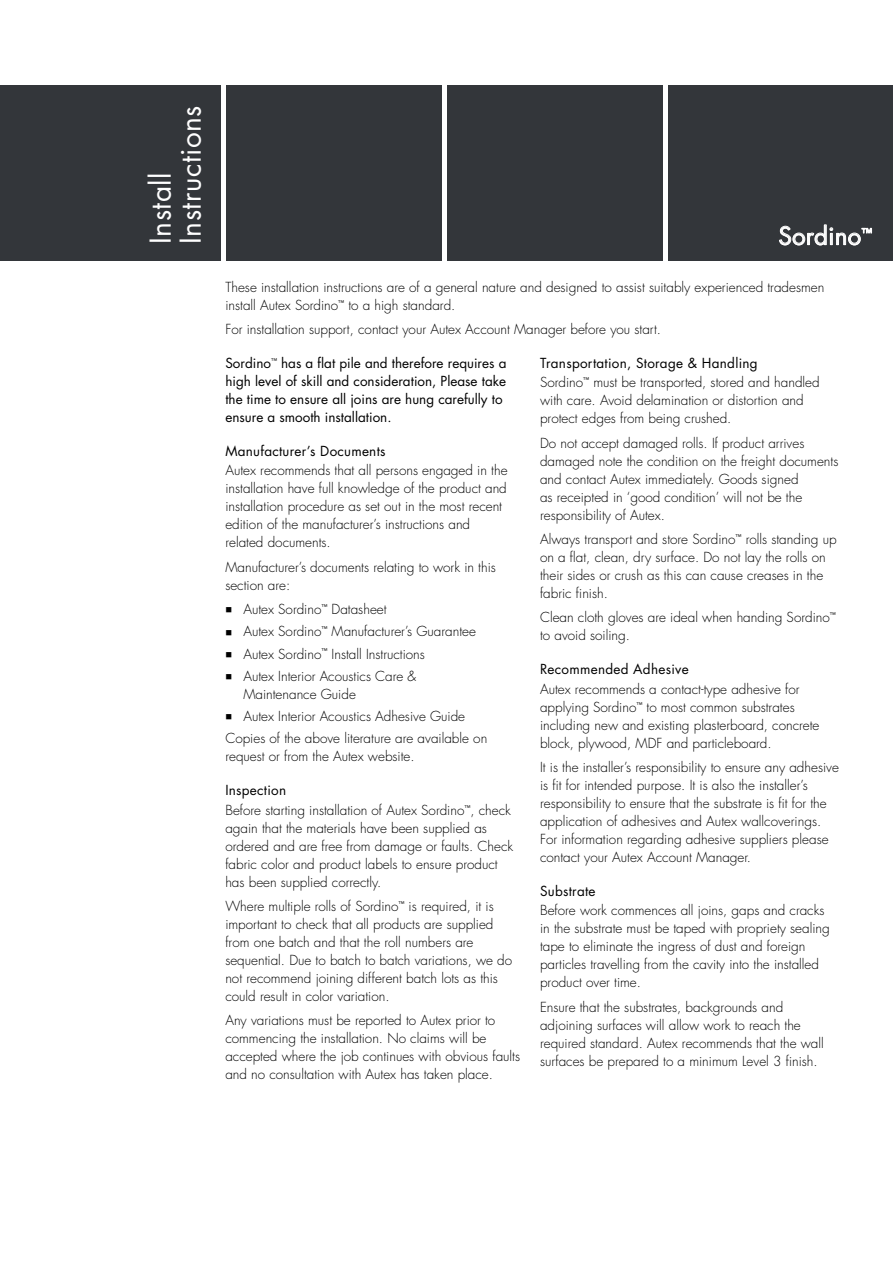
<style>
.page{position:relative;width:893px;height:1263px;background:#fff}
.page>*{position:absolute;margin:0;border:0;box-sizing:border-box;transform-origin:0 0}
.t1{font:28.05px/30px "Futura Std";letter-spacing:.02em;color:#fff}
.t2{font:24px "Futura Std";letter-spacing:.01em;color:#fff}
.t3{font:300 13.5px/18px "Futura Std";color:#000}
.t4{font:13.5px/18px "Futura Std";color:#000}
.t5{font:13.5px "Futura Std";letter-spacing:.02em;color:#000}
.s1{font-weight:400}
</style>
<div class="page">
<div style="left:0;top:85px;width:893px;height:176px;background:#33363a"></div>
<hr style="left:442px;top:0;width:4px;height:265px;background:#fff">
<div style="left:663px;top:0;width:5px;height:265px;background:#fff"></div>
<hr style="left:221px;top:0;width:4px;height:265px;background:#fff">
<svg style="left:779px;top:224px;width:93px;height:22px"></svg>
<h1 class="t1" style="left:146px;top:244px;width:140px;rotate:-90deg">Install<br>Instructions</h1>
<h2 class="t2" style="left:778px;top:220px;width:95px">Sordino<sup>™</sup></h2>
<p class="t3" style="left:225px;top:279px;width:600px">These installation instructions are of a general nature and designed to assist suitably experienced tradesmen install Autex Sordino<sup>™</sup> to a high standard.</p>
<p class="t3" style="left:225px;top:321px;width:437px">For installation support, contact your Autex Account Manager before you start.</p>
<p class="t4" style="left:225px;top:354px;width:283px">Sordino<sup>™</sup> has a flat pile and therefore requires a high level of skill and consideration, Please take the time to ensure all joins are hung carefully to ensure a smooth installation.</p>
<p class="t5" style="left:225px;top:442px;width:162px">Manufacturer’s Documents</p>
<p class="t3" style="left:225px;top:462px;width:284px">Autex recommends that all persons engaged in the installation have full knowledge of the product and installation procedure as set out in the most recent edition of the manufacturer’s instructions and related documents.</p>
<p class="t3" style="left:225px;top:558px;width:272px">Manufacturer’s documents relating to work in this section are:</p>
<p class="t3" style="left:243px;top:598px;width:234px;line-height:22.2px">Autex Sordino<sup>™</sup> Datasheet<br>Autex Sordino<sup>™</sup> Manufacturer’s Guarantee Autex Sordino<sup>™</sup> Install Instructions<br>Autex Interior Acoustics Care &amp;</p>
<p class="t3" style="left:243px;top:685px;width:114px">Maintenance Guide</p>
<p class="t3" style="left:243px;top:707px;width:223px">Autex Interior Acoustics Adhesive Guide</p>
<p class="t3" style="left:225px;top:730px;width:263px">Copies of the above literature are available on</p>
<p class="t3" style="left:225px;top:748px;width:191px">request or from the Autex website.</p>
<p class="t3" style="left:225px;top:781px;width:287px;line-height:19.4px"><span class="s1">Inspection<br></span>Before starting installation of Autex Sordino<sup>™</sup>, check</p>
<p class="t3" style="left:225px;top:819px;width:289px">again that the materials have been supplied as ordered and are free from damage or faults. Check fabric color and product labels to ensure product has been supplied correctly.</p>
<p class="t3" style="left:225px;top:897px;width:288px">Where multiple rolls of Sordino<sup>™</sup> is required, it is important to check that all products are supplied from one batch and that the roll numbers are sequential. Due to batch to batch variations, we do not recommend joining different batch lots as this could result in color variation.</p>
<p class="t3" style="left:225px;top:1012px;width:296px">Any variations must be reported to Autex prior to commencing the installation. No claims will be accepted where the job continues with obvious faults and no consultation with Autex has taken place.</p>
<p class="t3" style="left:540px;top:354px;width:281px;line-height:19.4px"><span class="s1">Transportation, Storage &amp; Handling<br></span>Sordino<sup>™</sup> must be transported, stored and handled</p>
<p class="t3" style="left:540px;top:392px;width:265px">with care. Avoid delamination or distortion and protect edges from being crushed.</p>
<p class="t3" style="left:540px;top:434px;width:300px">Do not accept damaged rolls. If product arrives damaged note the condition on the freight documents and contact Autex immediately. Goods signed<br>as receipted in ‘good condition’ will not be the responsibility of Autex.</p>
<p class="t3" style="left:540px;top:530px;width:298px">Always transport and store Sordino<sup>™</sup> rolls standing up on a flat, clean, dry surface. Do not lay the rolls on their sides or crush as this can cause creases in the fabric finish.</p>
<p class="t3" style="left:540px;top:609px;width:297px">Clean cloth gloves are ideal when handing Sordino<sup>™ </sup>to avoid soiling.</p>
<p class="t5" style="left:540px;top:661px;width:150px">Recommended Adhesive</p>
<p class="t3" style="left:540px;top:680px;width:281px">Autex recommends a contact-type adhesive for applying Sordino<sup>™</sup> to most common substrates including new and existing plasterboard, concrete block, plywood, MDF and particleboard.</p>
<p class="t3" style="left:540px;top:758px;width:300px">It is the installer’s responsibility to ensure any adhesive is fit for intended purpose. It is also the installer’s responsibility to ensure that the substrate is fit for the application of adhesives and Autex wallcoverings.<br>For information regarding adhesive suppliers please contact your Autex Account Manager.</p>
<p class="t5" style="left:540px;top:882px;width:57px">Substrate</p>
<p class="t3" style="left:540px;top:902px;width:291px">Before work commences all joins, gaps and cracks in the substrate must be taped with propriety sealing tape to eliminate the ingress of dust and foreign particles travelling from the cavity into the installed product over time.</p>
<p class="t3" style="left:540px;top:998px;width:285px">Ensure that the substrates, backgrounds and adjoining surfaces will allow work to reach the required standard. Autex recommends that the wall surfaces be prepared to a minimum Level 3 finish.</p>
</div>
